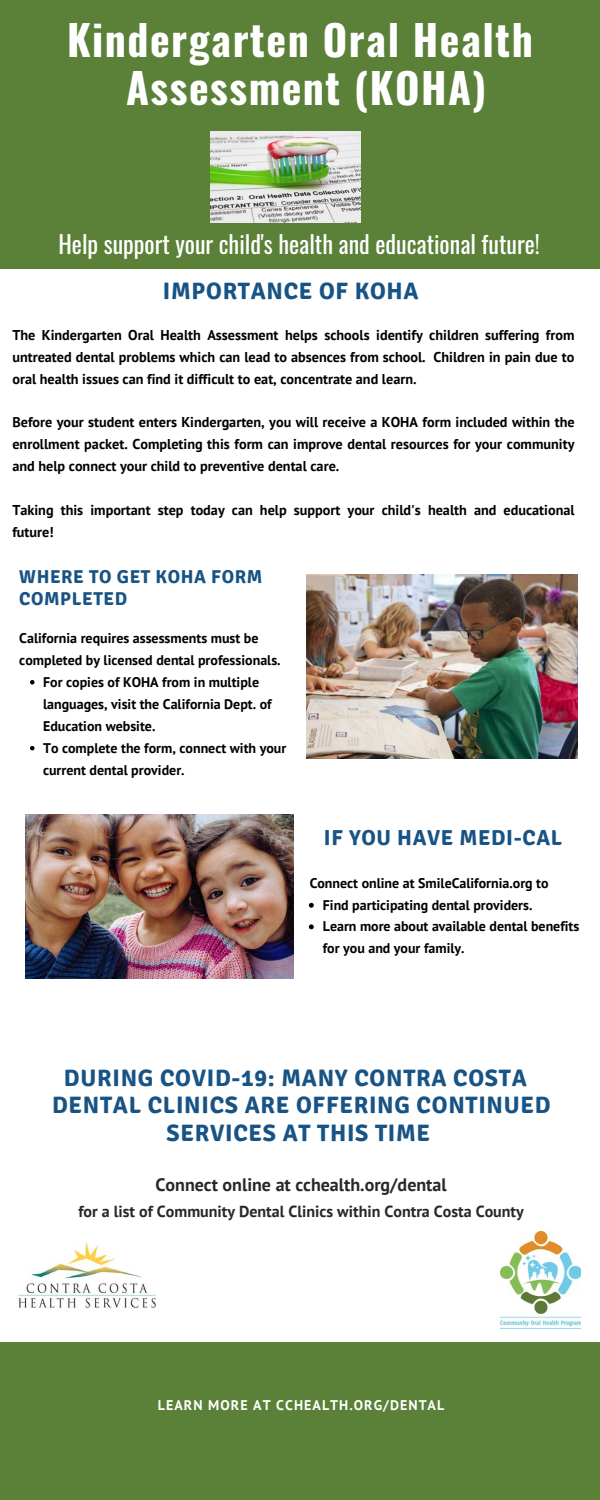
<style>
.page{position:relative;width:600px;height:1500px;background:#5b8038}
.page>*{position:absolute;margin:0;border:0;box-sizing:border-box;transform-origin:0 0}
.t1{font:700 41.8px/47.8px "Oswald";letter-spacing:.035em;color:#fff;text-align:center}
.t2{font:24px "Oswald";color:#fff}
.t3{font:700 23.7px/27.5px "Signika";letter-spacing:.03em;color:#175384;text-align:center}
.t4{font:700 21.7px "Signika";letter-spacing:.03em;color:#175384}
.t5{font:700 18.6px/22px "Signika";letter-spacing:.03em;color:#175384}
.t6{font:700 18px "PT Sans";color:#2b2728}
.t7{font:700 16px "PT Sans";color:#2b2728}
.t8{font:700 14.2px/21.9px "PT Sans";color:#000;text-align:justify}
.t9{font:700 14px/22px "PT Sans";color:#000}
.t10{font:700 14px "PT Sans";letter-spacing:.075em;color:#fff}
.t11{font:700 13.9px/21.6px "PT Sans";color:#000}
</style>
<div class="page">
<div style="left:0;top:269px;width:600px;height:1073px;background:#fff"></div>
<img style="left:25px;top:814px;width:269px;height:165px">
<img style="left:500px;top:1232px;width:80px;height:97px">
<img style="left:18px;top:1240px;width:138px;height:68px">
<img style="left:306px;top:574px;width:272px;height:184px">
<svg style="left:30px;top:680px;width:5px;height:5px"></svg>
<svg style="left:30px;top:746px;width:5px;height:4px"></svg>
<svg style="left:309px;top:903px;width:5px;height:5px"></svg>
<svg style="left:309px;top:924px;width:5px;height:5px"></svg>
<img style="left:211px;top:131px;width:149px;height:92px">
<h1 class="t1" style="left:67px;top:14px;width:467px">Kindergarten Oral Health<br>Assessment (KOHA)</h1>
<h2 class="t2" style="left:58px;top:226px;width:483px">Help support your child's health and educational future!</h2>
<h3 class="t3" style="left:163px;top:278px;width:257px">IMPORTANCE OF KOHA</h3>
<p class="t8" style="left:12px;top:324px;width:564px">The Kindergarten Oral Health Assessment helps schools identify children suffering from untreated dental problems which can lead to absences from school. Children in pain due to oral health issues can find it difficult to eat, concentrate and learn.</p>
<p class="t8" style="left:12px;top:411px;width:564px">Before your student enters Kindergarten, you will receive a KOHA form included within the enrollment packet. Completing this form can improve dental resources for your community and help connect your child to preventive dental care.</p>
<p class="t8" style="left:12px;top:499px;width:564px">Taking this important step today can help support your child's health and educational future!</p>
<h3 class="t5" style="left:19px;top:566px;width:244px">WHERE TO GET KOHA FORM<br>COMPLETED</h3>
<p class="t9" style="left:19px;top:627px;width:263px">California requires assessments must be completed by licensed dental professionals.</p>
<p class="t9" style="left:43px;top:671px;width:245px">For copies of KOHA from in multiple languages, visit the California Dept. of<br>Education website.<br>To complete the form, connect with your current dental provider.</p>
<h3 class="t4" style="left:324px;top:825px;width:240px">IF YOU HAVE MEDI-CAL</h3>
<p class="t11" style="left:310px;top:872px;width:240px">Connect online at SmileCalifornia.org to</p>
<p class="t11" style="left:323px;top:894px;width:258px">Find participating dental providers.<br>Learn more about available dental benefits for you and your family.</p>
<h3 class="t3" style="left:52px;top:1064px;width:500px">DURING COVID-19: MANY CONTRA COSTA<br>DENTAL CLINICS ARE OFFERING CONTINUED<br>SERVICES AT THIS TIME</h3>
<p class="t6" style="left:155px;top:1173px;width:293px">Connect online at cchealth.org/dental</p>
<p class="t7" style="left:78px;top:1201px;width:447px">for a list of Community Dental Clinics within Contra Costa County</p>
<p class="t10" style="left:158px;top:1396px;width:288px">LEARN MORE AT CCHEALTH.ORG/DENTAL</p>
</div>
